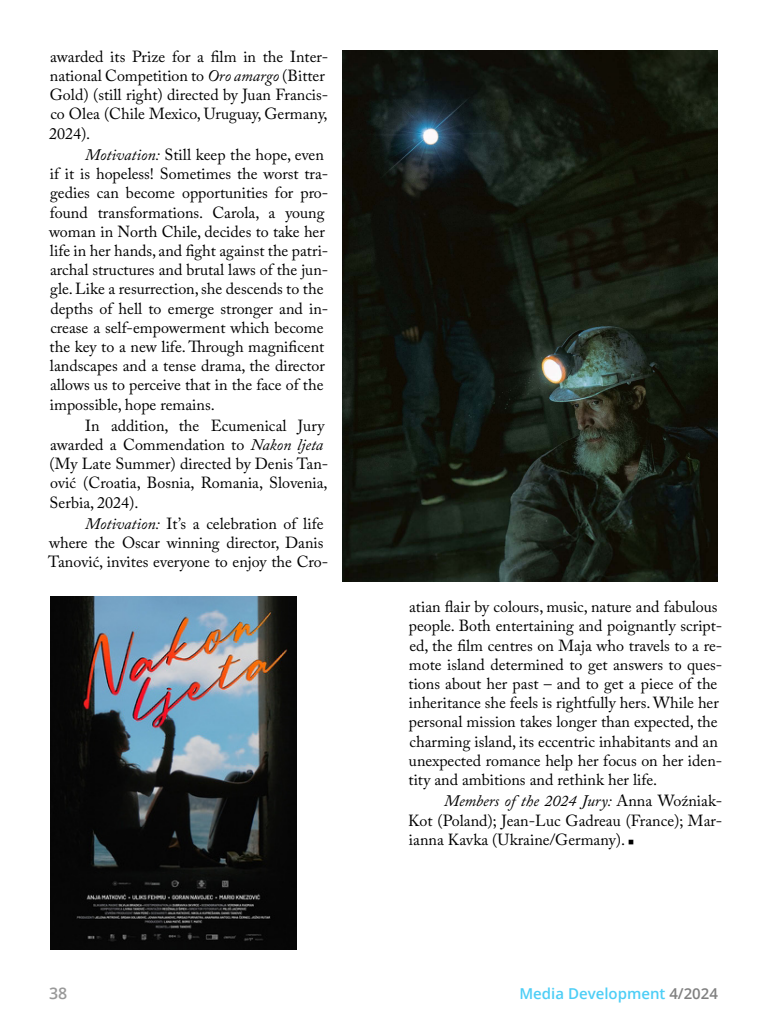
<style>
.page{position:relative;width:768px;height:1024px;background:#fff}
.page>*{position:absolute;margin:0;border:0;box-sizing:border-box;transform-origin:0 0}
.t1{font:16px/19.2px "Adobe Caslon Pro";color:#000}
.t2{font:600 16px "Open Sans";color:#999}
.t3{font:600 15px "Open Sans";color:#4dcef6}
.s1{font-style:italic}
.s2{color:#808080}
</style>
<div class="page">
<img style="left:342px;top:50px;width:376px;height:531px">
<img style="left:50px;top:597px;width:247px;height:352px">
<p class="t1" style="left:49px;top:47px;width:281px">awarded its Prize for a film in the Inter&shy;national Competition to <span class="s1">Oro amargo</span> (Bitter Gold) (still right) directed by Juan Francis&shy;co Olea (Chile Mexico, Uruguay, Germany, 2024).</p>
<p class="t1" style="left:49px;top:145px;width:281px;text-indent:36px"><span class="s1">Motivation:</span> Still keep the hope, even if it is hopeless! Sometimes the worst tra&shy;gedies can become opportunities for pro&shy;found transformations. Carola, a young woman in North Chile, decides to take her life in her hands, and fight against the patri&shy;archal structures and brutal laws of the jun&shy;gle. Like a resurrection, she descends to the depths of hell to emerge stronger and in&shy;crease a self-empowerment which become the key to a new life. Through magnificent landscapes and a tense drama, the director allows us to perceive that in the face of the impossible, hope remains.</p>
<p class="t1" style="left:50px;top:416px;width:280px;text-indent:36px">In addition, the Ecumenical Jury awarded a Commendation to <span class="s1">Nakon ljeta </span>(My Late Summer) directed by Denis Tan&shy;ović (Croatia, Bosnia, Romania, Slovenia, Serbia, 2024).</p>
<p class="t1" style="left:48px;top:514px;width:282px;text-indent:37px"><span class="s1">Motivation:</span> It’s a celebration of life where the Oscar winning director, Danis<br>Tanović, invites everyone to enjoy the Cro-</p>
<p class="t1" style="left:409px;top:597px;width:315px">atian flair by colours, music, nature and fabulous people. Both entertaining and poignantly script&shy;ed, the film centres on Maja who travels to a re&shy;mote island determined to get answers to ques&shy;tions about her past – and to get a piece of the inheritance she feels is rightfully hers. While her personal mission takes longer than expected, the charming island, its eccentric inhabitants and an unexpected romance help her focus on her iden&shy;tity and ambitions and rethink her life.</p>
<p class="t1" style="left:408px;top:791px;width:316px;text-align:justify;text-indent:36px"><span class="s1">Members of the 2024 Jury:</span> Anna Woźniak-Kot (Poland); Jean-Luc Gadreau (France); Mar&shy;ianna Kavka (Ukraine/Germany). ■</p>
<p class="t2" style="left:49px;top:982px;width:20px">38</p>
<p class="t3" style="left:519px;top:983px;width:200px">Media Development <span class="s2">4/2024</span></p>
</div>
